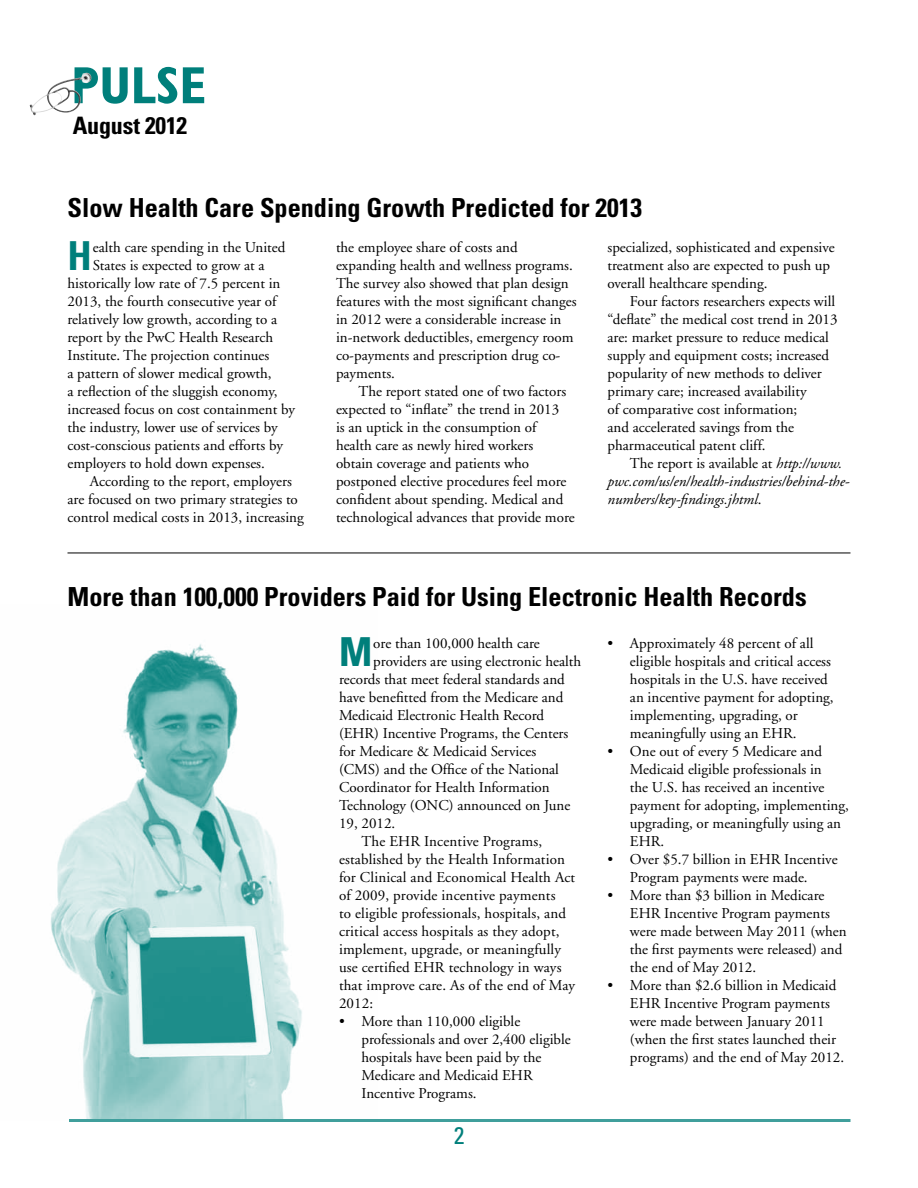
<style>
.page{position:relative;width:918px;height:1188px;background:#fff}
.page>*{position:absolute;margin:0;border:0;box-sizing:border-box;transform-origin:0 0}
.t1{font:700 condensed 52.5px "Gill Sans";color:#007f7b}
.t2{font:700 condensed 39.9px "Univers";color:#007f7b}
.t3{font:700 condensed 26.25px "Univers";color:#000}
.t4{font:700 condensed 24px "Univers";letter-spacing:-.005em;color:#000}
.t5{font:condensed 24px "Univers";color:#007f7b}
.t6{font:15px/18px "Adobe Garamond";color:#000}
.t7{font:italic 15px/18px "Adobe Garamond";color:#000}
.s1{font-style:normal}
</style>
<div class="page">
<img style="left:50px;top:644px;width:252px;height:475px">
<img style="left:30px;top:73px;width:61px;height:42px">
<hr style="left:69px;top:1119px;width:781px;height:3px;background:#409f9c">
<hr style="left:68px;top:553px;width:782px;height:1px;background:#000">
<h1 class="t1" style="left:71px;top:54px;width:137px">PULSE</h1>
<h3 class="t4" style="left:73px;top:110px;width:116px">August 2012</h3>
<h3 class="t3" style="left:68px;top:191px;width:576px">Slow Health Care Spending Growth Predicted for 2013</h3>
<h2 class="t2" style="left:68px;top:231px;width:26px">H</h2>
<p class="t6" style="left:93px;top:239px;width:194px">ealth care spending in the United</p>
<p class="t6" style="left:93px;top:257px;width:173px">States is expected to grow at a</p>
<p class="t6" style="left:68px;top:275px;width:214px">historically low rate of 7.5 percent in</p>
<p class="t6" style="left:68px;top:293px;width:211px">2013, the fourth consecutive year of</p>
<p class="t6" style="left:68px;top:311px;width:211px">relatively low growth, according to a</p>
<p class="t6" style="left:68px;top:329px;width:207px">report by the PwC Health Research</p>
<p class="t6" style="left:68px;top:347px;width:203px">Institute. The projection continues</p>
<p class="t6" style="left:68px;top:365px;width:206px">a pattern of slower medical growth,</p>
<p class="t6" style="left:68px;top:383px;width:212px">a reflection of the sluggish economy,</p>
<p class="t6" style="left:68px;top:401px;width:229px">increased focus on cost containment by</p>
<p class="t6" style="left:68px;top:419px;width:212px">the industry, lower use of services by</p>
<p class="t6" style="left:68px;top:437px;width:217px">cost-conscious patients and efforts by</p>
<p class="t6" style="left:68px;top:455px;width:199px">employers to hold down expenses.</p>
<p class="t6" style="left:90px;top:473px;width:203px">According to the report, employers</p>
<p class="t6" style="left:68px;top:491px;width:232px">are focused on two primary strategies to</p>
<p class="t6" style="left:68px;top:509px;width:238px">control medical costs in 2013, increasing</p>
<p class="t6" style="left:336px;top:239px;width:242px">the employee share of costs and expanding health and wellness programs.<br>The survey also showed that plan design features with the most significant changes in 2012 were a considerable increase in in-network deductibles, emergency room co-payments and prescription drug co&shy;payments.</p>
<p class="t6" style="left:336px;top:383px;width:240px;text-indent:22px">The report stated one of two factors expected to “inflate” the trend in 2013<br>is an uptick in the consumption of health care as newly hired workers<br>obtain coverage and patients who postponed elective procedures feel more confident about spending. Medical and technological advances that provide more</p>
<p class="t6" style="left:608px;top:239px;width:229px">specialized, sophisticated and expensive treatment also are expected to push up overall healthcare spending.</p>
<p class="t6" style="left:608px;top:293px;width:232px;text-indent:22px">Four factors researchers expects will “deflate” the medical cost trend in 2013 are: market pressure to reduce medical supply and equipment costs; increased popularity of new methods to deliver primary care; increased availability<br>of comparative cost information;<br>and accelerated savings from the pharmaceutical patent cliff.</p>
<p class="t7" style="left:608px;top:455px;width:244px;text-indent:22px"><span class="s1">The report is available at</span> http://www. pwc.com/us/en/health-industries/behind-the&shy;numbers/key-findings.jhtml<span class="s1">.</span></p>
<h3 class="t3" style="left:68px;top:581px;width:741px">More than 100,000 Providers Paid for Using Electronic Health Records</h3>
<h2 class="t2" style="left:339px;top:627px;width:35px">M</h2>
<p class="t6" style="left:373px;top:635px;width:168px">ore than 100,000 health care</p>
<p class="t6" style="left:373px;top:653px;width:209px">providers are using electronic health</p>
<p class="t6" style="left:339px;top:671px;width:227px">records that meet federal standards and</p>
<p class="t6" style="left:339px;top:689px;width:226px">have benefitted from the Medicare and</p>
<p class="t6" style="left:339px;top:707px;width:207px">Medicaid Electronic Health Record</p>
<p class="t6" style="left:339px;top:725px;width:231px">(EHR) Incentive Programs, the Centers</p>
<p class="t6" style="left:339px;top:743px;width:199px">for Medicare &amp; Medicaid Services</p>
<p class="t6" style="left:339px;top:761px;width:222px">(CMS) and the Office of the National</p>
<p class="t6" style="left:339px;top:779px;width:212px">Coordinator for Health Information</p>
<p class="t6" style="left:339px;top:797px;width:233px">Technology (ONC) announced on June</p>
<p class="t6" style="left:339px;top:815px;width:58px">19, 2012.</p>
<p class="t6" style="left:361px;top:833px;width:182px">The EHR Incentive Programs,</p>
<p class="t6" style="left:339px;top:851px;width:228px">established by the Health Information</p>
<p class="t6" style="left:339px;top:869px;width:238px">for Clinical and Economical Health Act</p>
<p class="t6" style="left:339px;top:887px;width:218px">of 2009, provide incentive payments</p>
<p class="t6" style="left:339px;top:905px;width:229px">to eligible professionals, hospitals, and</p>
<p class="t6" style="left:339px;top:923px;width:222px">critical access hospitals as they adopt,</p>
<p class="t6" style="left:339px;top:941px;width:224px">implement, upgrade, or meaningfully</p>
<p class="t6" style="left:339px;top:959px;width:224px">use certified EHR technology in ways</p>
<p class="t6" style="left:339px;top:977px;width:238px">that improve care. As of the end of May</p>
<p class="t6" style="left:339px;top:995px;width:36px">2012:</p>
<p class="t6" style="left:361px;top:1013px;width:211px;text-indent:-22px">• More than 110,000 eligible professionals and over 2,400 eligible hospitals have been paid by the<br>Medicare and Medicaid EHR<br>Incentive Programs.</p>
<h3 class="t5" style="left:454px;top:1120px;width:12px">2</h3>
<p class="t6" style="left:630px;top:635px;width:205px;text-indent:-22px">• Approximately 48 percent of all eligible hospitals and critical access hospitals in the U.S. have received an incentive payment for adopting, implementing, upgrading, or meaningfully using an EHR.</p>
<p class="t6" style="left:630px;top:743px;width:220px;text-indent:-22px">• One out of every 5 Medicare and<br>Medicaid eligible professionals in<br>the U.S. has received an incentive payment for adopting, implementing, upgrading, or meaningfully using an<br>EHR.</p>
<p class="t6" style="left:608px;top:851px;width:232px;text-align:center">• Over $5.7 billion in EHR Incentive<br>Program payments were made.</p>
<p class="t6" style="left:630px;top:887px;width:218px;text-indent:-22px">• More than $3 billion in Medicare<br>EHR Incentive Program payments were made between May 2011 (when the first payments were released) and the end of May 2012.</p>
<p class="t6" style="left:630px;top:977px;width:216px;text-indent:-22px">• More than $2.6 billion in Medicaid EHR Incentive Program payments were made between January 2011 (when the first states launched their programs) and the end of May 2012.</p>
</div>
